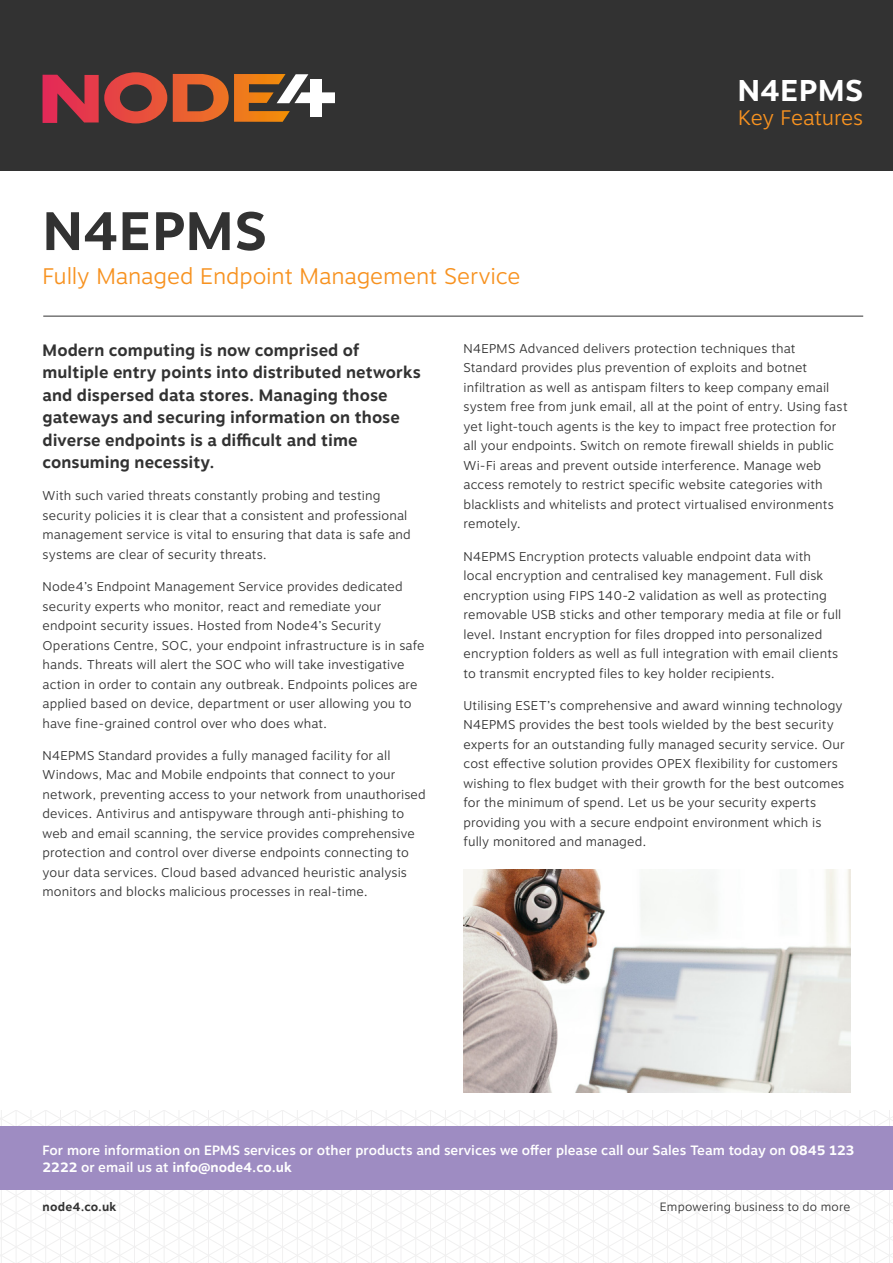
<style>
.page{position:relative;width:893px;height:1263px;background:#fff}
.page>*{position:absolute;margin:0;border:0;box-sizing:border-box;transform-origin:0 0}
.t1{font:700 54px "Motiva Sans";letter-spacing:.015em;color:#323232}
.t2{font:700 30px "Motiva Sans";letter-spacing:.02em;color:#fff}
.t3{font:300 22.5px "Motiva Sans";letter-spacing:-.01em;color:#f79220}
.t4{font:300 21px "Motiva Sans";letter-spacing:-.015em;color:#f79220}
.t5{font:700 16.5px/22.5px "Motiva Sans";letter-spacing:.005em;color:#323232}
.t6{font:500 13.5px/16.5px "Motiva Sans";color:#fff}
.t7{font:300 12.75px/19.5px "Motiva Sans";letter-spacing:.01em;color:#323232}
.t8{font:300 12px "Motiva Sans";letter-spacing:.01em;color:#323232}
.t9{font:700 12px "Motiva Sans";letter-spacing:.02em;color:#323232}
.s1{font-weight:700}
</style>
<div class="page">
<svg style="left:0;top:1114px;width:893px;height:12px"></svg>
<svg style="left:0;top:1189px;width:893px;height:2px"></svg>
<svg style="left:0;top:1191px;width:893px;height:13px"></svg>
<svg style="left:0;top:1204px;width:892px;height:13px"></svg>
<svg style="left:0;top:1217px;width:893px;height:46px"></svg>
<div style="left:0;top:1126px;width:893px;height:63px;background:#9e8cc2"></div>
<img style="left:463px;top:870px;width:387px;height:223px">
<div style="left:0;top:0;width:893px;height:170px;background:#323232"></div>
<svg style="left:42px;top:72px;width:293px;height:51px"></svg>
<hr style="left:43px;top:316px;width:820px;height:1px;background:#323232">
<h1 class="t1" style="left:43px;top:191px;width:225px">N4EPMS</h1>
<h3 class="t3" style="left:43px;top:260px;width:480px">Fully Managed Endpoint Management Service</h3>
<h2 class="t2" style="left:738px;top:69px;width:127px">N4EPMS</h2>
<h3 class="t4" style="left:738px;top:102px;width:126px">Key Features</h3>
<p class="t5" style="left:43px;top:339px;width:380px">Modern computing is now comprised of multiple entry points into distributed networks and dispersed data stores. Managing those gateways and securing information on those diverse endpoints is a difficult and time consuming necessity.</p>
<p class="t7" style="left:43px;top:486px;width:370px">With such varied threats constantly probing and testing security policies it is clear that a consistent and professional management service is vital to ensuring that data is safe and systems are clear of security threats.</p>
<p class="t7" style="left:43px;top:577px;width:384px">Node4’s Endpoint Management Service provides dedicated security experts who monitor, react and remediate your endpoint security issues. Hosted from Node4’s Security Operations Centre, SOC, your endpoint infrastructure is in safe hands. Threats will alert the SOC who will take investigative action in order to contain any outbreak. Endpoints polices are applied based on device, department or user allowing you to have fine-grained control over who does what.</p>
<p class="t7" style="left:43px;top:746px;width:385px">N4EPMS Standard provides a fully managed facility for all Windows, Mac and Mobile endpoints that connect to your network, preventing access to your network from unauthorised devices. Antivirus and antispyware through anti-phishing to web and email scanning, the service provides comprehensive protection and control over diverse endpoints connecting to your data services. Cloud based advanced heuristic analysis monitors and blocks malicious processes in real-time.</p>
<p class="t7" style="left:463px;top:339px;width:386px">N4EPMS Advanced delivers protection techniques that Standard provides plus prevention of exploits and botnet infiltration as well as antispam filters to keep company email system free from junk email, all at the point of entry. Using fast yet light-touch agents is the key to impact free protection for all your endpoints. Switch on remote firewall shields in public Wi-Fi areas and prevent outside interference. Manage web access remotely to restrict specific website categories with blacklists and whitelists and protect virtualised environments remotely.</p>
<p class="t7" style="left:463px;top:546px;width:379px">N4EPMS Encryption protects valuable endpoint data with local encryption and centralised key management. Full disk encryption using FIPS 140-2 validation as well as protecting removable USB sticks and other temporary media at file or full level. Instant encryption for files dropped into personalized encryption folders as well as full integration with email clients to transmit encrypted files to key holder recipients.</p>
<p class="t7" style="left:463px;top:696px;width:383px">Utilising ESET’s comprehensive and award winning technology N4EPMS provides the best tools wielded by the best security experts for an outstanding fully managed security service. Our cost effective solution provides OPEX flexibility for customers wishing to flex budget with their growth for the best outcomes for the minimum of spend. Let us be your security experts providing you with a secure endpoint environment which is fully monitored and managed.</p>
<p class="t6" style="left:43px;top:1142px;width:813px">For more information on EPMS services or other products and services we offer please call our Sales Team today on <span class="s1">0845 123<br>2222</span> or email us at <span class="s1">info@node4.co.uk</span></p>
<p class="t9" style="left:43px;top:1198px;width:75px">node4.co.uk</p>
<p class="t8" style="left:660px;top:1198px;width:192px">Empowering business to do more</p>
</div>
